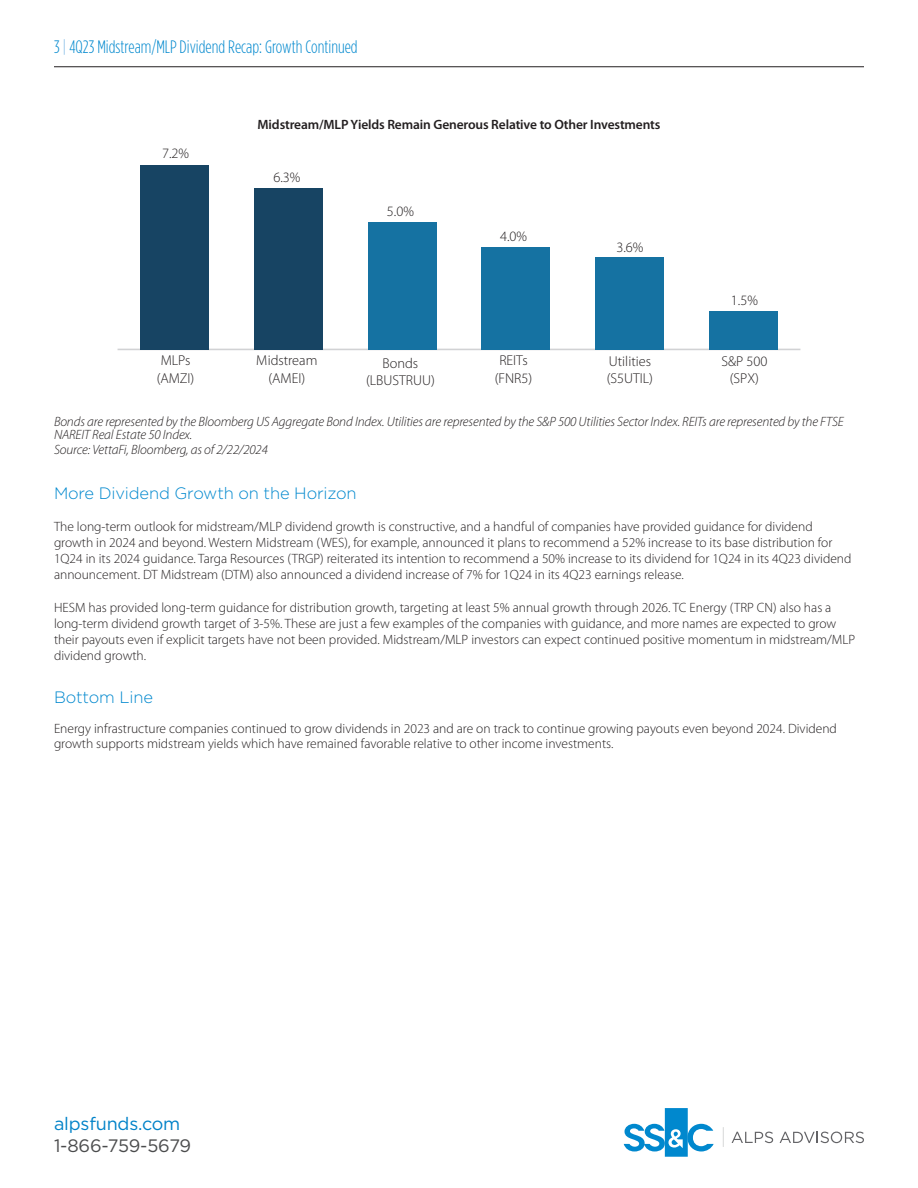
<style>
.page{position:relative;width:918px;height:1188px;background:#fff}
.page>*{position:absolute;margin:0;border:0;box-sizing:border-box;transform-origin:0 0}
.t1{font:300 18px "Gotham Condensed";color:#0088ce}
.t2{font:18px "Gotham";letter-spacing:-.015em;color:#4b4c4d}
.t3{font:18px "Gotham";letter-spacing:-.01em;color:#0082c8}
.Body_Copy{font:300 16.5px "Gotham";letter-spacing:-.01em;color:#0088ce}
.t4{font:300 14.4px/17.2px "Myriad Pro";color:#231f20;text-align:center}
.Body_Copy-2{font:300 13.5px/16.2px "Myriad Pro";color:#231f20}
.Body_Copy-3{font:italic 300 13.5px/13.5px "Myriad Pro";letter-spacing:-.01em;color:#231f20}
.Body_Copy-4{font:600 13.5px "Myriad Pro";letter-spacing:-.01em;color:#231f20}
.s1{color:#77b5e3}
</style>
<div class="page">
<hr style="left:54px;top:66px;width:810px;height:1px;background:#231f20">
<svg style="left:624px;top:1108px;width:90px;height:49px"></svg>
<svg style="left:723px;top:1127px;width:1px;height:20px"></svg>
<svg style="left:732px;top:1132px;width:41px;height:11px"></svg>
<svg style="left:780px;top:1132px;width:84px;height:11px"></svg>
<hr style="left:118px;top:349px;width:682px;height:1px;background:#d1d2d4">
<div style="left:709px;top:311px;width:69px;height:38px;background:#1572a2"></div>
<div style="left:596px;top:257px;width:68px;height:92px;background:#1572a2"></div>
<div style="left:482px;top:247px;width:68px;height:102px;background:#1572a2"></div>
<div style="left:368px;top:222px;width:68px;height:127px;background:#1572a2"></div>
<div style="left:254px;top:188px;width:68px;height:161px;background:#174463"></div>
<div style="left:140px;top:165px;width:69px;height:184px;background:#174463"></div>
<h1 class="t1" style="left:54px;top:37px;width:305px">3 <span class="s1">|</span> 4Q23 Midstream/MLP Dividend Recap: Growth Continued</h1>
<p class="t4" style="left:162px;top:145px;width:29px">7.2%</p>
<p class="Body_Copy-4" style="left:257px;top:116px;width:405px">Midstream/MLP Yields Remain Generous Relative to Other Investments</p>
<p class="t4" style="left:273px;top:169px;width:29px">6.3%</p>
<p class="t4" style="left:387px;top:202px;width:29px">5.0%</p>
<p class="t4" style="left:500px;top:228px;width:29px">4.0%</p>
<p class="t4" style="left:616px;top:238px;width:29px">3.6%</p>
<p class="t4" style="left:731px;top:291px;width:29px">1.5%</p>
<p class="t4" style="left:157px;top:352px;width:39px;text-align:left">MLPs (AMZI)</p>
<p class="t4" style="left:256px;top:352px;width:63px">Midstream (AMEI)</p>
<p class="t4" style="left:607px;top:352px;width:48px;text-align:left">Utilities (S5UTIL)</p>
<p class="t4" style="left:721px;top:352px;width:47px">S&amp;P 500 (SPX)</p>
<p class="Body_Copy-3" style="left:54px;top:415px;width:791px">Bonds are represented by the Bloomberg US Aggregate Bond Index. Utilities are represented by the S&amp;P 500 Utilities Sector Index. REITs are represented by the FTSE<br>NAREIT Real Estate 50 Index.</p>
<p class="Body_Copy-3" style="left:54px;top:443px;width:215px">Source: VettaFi, Bloomberg, as of 2/22/2024</p>
<p class="t4" style="left:366px;top:354px;width:70px">Bonds (LBUSTRUU)</p>
<p class="t4" style="left:495px;top:352px;width:39px">REITs (FNR5)</p>
<p class="Body_Copy" style="left:54px;top:483px;width:304px">More Dividend Growth on the Horizon</p>
<p class="Body_Copy-2" style="left:54px;top:518px;width:799px">The long-term outlook for midstream/MLP dividend growth is constructive, and a handful of companies have provided guidance for dividend growth in 2024 and beyond. Western Midstream (WES), for example, announced it plans to recommend a 52% increase to its base distribution for 1Q24 in its 2024 guidance. Targa Resources (TRGP) reiterated its intention to recommend a 50% increase to its dividend for 1Q24 in its 4Q23 dividend announcement. DT Midstream (DTM) also announced a dividend increase of 7% for 1Q24 in its 4Q23 earnings release.</p>
<p class="Body_Copy-2" style="left:54px;top:599px;width:803px">HESM has provided long-term guidance for distribution growth, targeting at least 5% annual growth through 2026. TC Energy (TRP CN) also has a long-term dividend growth target of 3-5%. These are just a few examples of the companies with guidance, and more names are expected to grow their payouts even if explicit targets have not been provided. Midstream/MLP investors can expect continued positive momentum in midstream/MLP dividend growth.</p>
<p class="Body_Copy" style="left:54px;top:687px;width:101px">Bottom Line</p>
<p class="Body_Copy-2" style="left:54px;top:721px;width:784px;line-height:15px">Energy infrastructure companies continued to grow dividends in 2023 and are on track to continue growing payouts even beyond 2024. Dividend growth supports midstream yields which have remained favorable relative to other income investments.</p>
<h1 class="t3" style="left:54px;top:1112px;width:128px">alpsfunds.com</h1>
<h1 class="t2" style="left:54px;top:1134px;width:139px">1-866-759-5679</h1>
</div>
